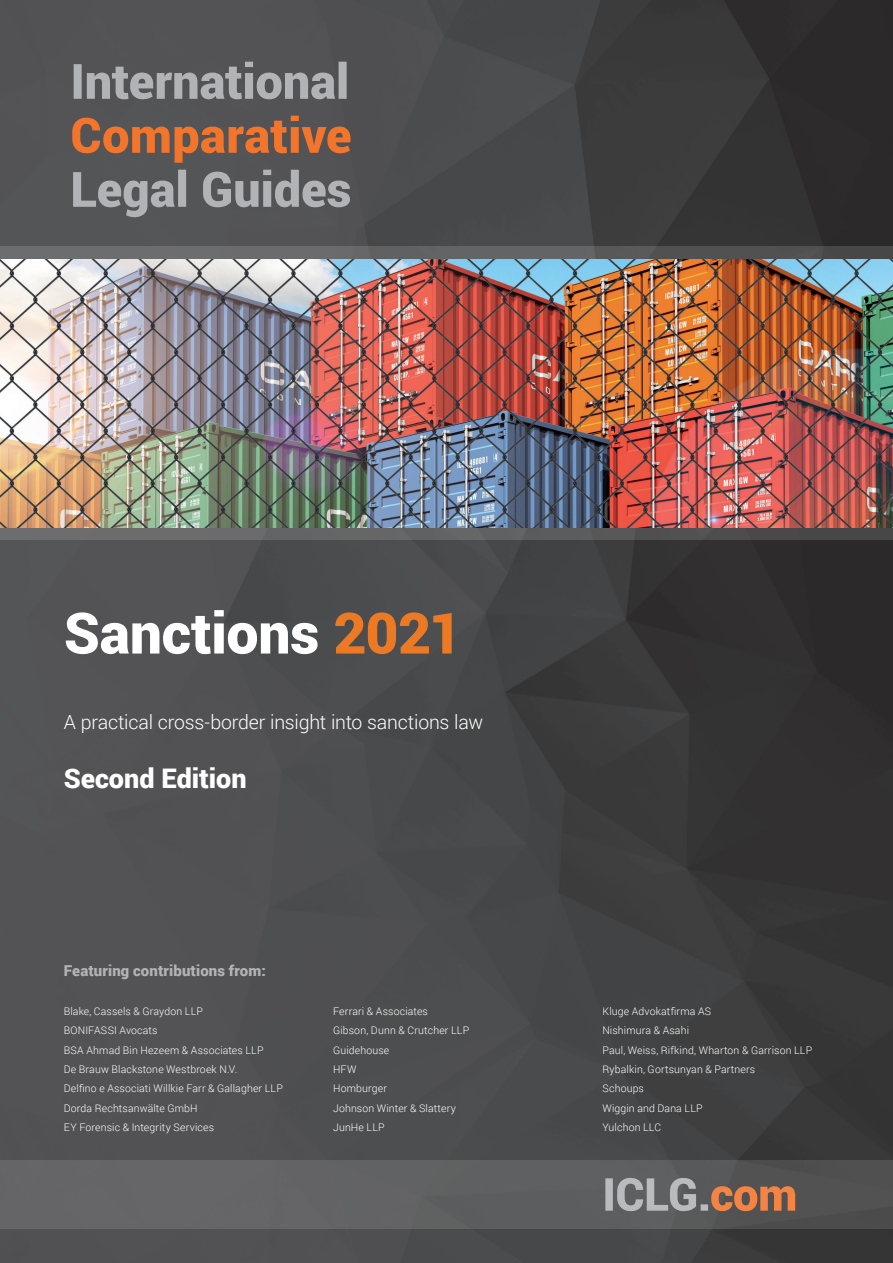
<style>
.page{position:relative;width:893px;height:1263px;background:#fff}
.page>*{position:absolute;margin:0;border:0;box-sizing:border-box;transform-origin:0 0}
.t1{font:900 57px "Roboto";letter-spacing:-.005em;color:#fff}
.t2{font:900 27px "Roboto";color:#fff}
.t3{font:300 19.5px "Roboto";letter-spacing:-.01em;color:#fff}
.t4{font:900 15px "Roboto";letter-spacing:.01em;color:#b2b3b7}
.t5{font:300 10.5px/19.5px "Roboto";letter-spacing:.015em;color:#fff}
.s1{color:#ec7923}
</style>
<div class="page">
<img style="left:0;top:0;width:893px;height:1263px">
<svg style="left:73px;top:170px;width:277px;height:47px;background:#76777a"></svg>
<svg style="left:72px;top:116px;width:278px;height:47px;background:#8c5f46"></svg>
<svg style="left:74px;top:62px;width:273px;height:37px;background:#7f8083"></svg>
<svg style="left:0;top:247px;width:893px;height:293px;background:#616061"></svg>
<img style="left:0;top:259px;width:893px;height:268px">
<svg style="left:0;top:1160px;width:893px;height:68px;background:#636262"></svg>
<h1 class="t1" style="left:64px;top:593px;width:400px">Sanctions <span class="s1">2021</span></h1>
<h3 class="t3" style="left:64px;top:709px;width:421px">A practical cross-border insight into sanctions law</h3>
<h2 class="t2" style="left:64px;top:759px;width:184px">Second Edition</h2>
<h3 class="t4" style="left:64px;top:960px;width:204px">Featuring contributions from:</h3>
<p class="t5" style="left:64px;top:1001px;width:221px">Blake, Cassels &amp; Graydon LLP<br>BONIFASSI Avocats<br>BSA Ahmad Bin Hezeem &amp; Associates LLP<br>De Brauw Blackstone Westbroek N.V.<br>Delfino e Associati Willkie Farr &amp; Gallagher LLP<br>Dorda Rechtsanwälte GmbH<br>EY Forensic &amp; Integrity Services</p>
<p class="t5" style="left:333px;top:1001px;width:138px">Ferrari &amp; Associates<br>Gibson, Dunn &amp; Crutcher LLP<br>Guidehouse<br>HFW<br>Homburger<br>Johnson Winter &amp; Slattery<br>JunHe LLP</p>
<p class="t5" style="left:602px;top:1001px;width:211px">Kluge Advokatfirma AS<br>Nishimura &amp; Asahi<br>Paul, Weiss, Rifkind, Wharton &amp; Garrison LLP<br>Rybalkin, Gortsunyan &amp; Partners<br>Schoups<br>Wiggin and Dana LLP<br>Yulchon LLC</p>
</div>
